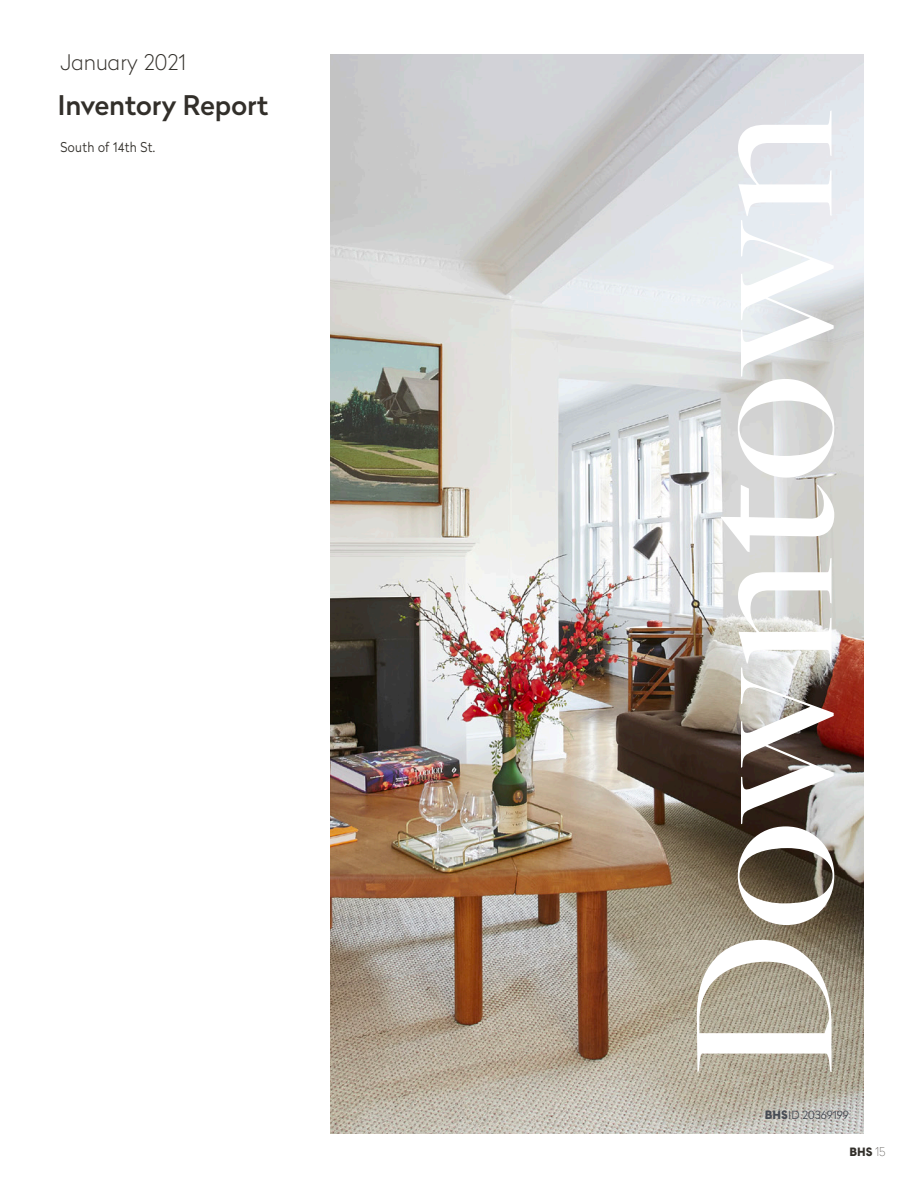
<style>
.page{position:relative;width:918px;height:1188px;background:#fff}
.page>*{position:absolute;margin:0;border:0;box-sizing:border-box;transform-origin:0 0}
.t1{font:500 214.5px "Freight Big Pro";color:#fff}
.t2{font:500 27px "Radikal";color:#322f2a}
.t3{font:100 21.45px "Radikal";color:#322f2a}
.Headline_B_All_Caps{font:300 13.5px "Radikal";letter-spacing:.03em;color:#322f2a;scale:.9 1}
.t4{font:900 12px "Cadiz";color:#322f2a}
.t5{font:300 11.25px "Radikal";color:#464b54}
.s1{font-family:"Cadiz";font-weight:900;font-size:12px}
.s2{font-family:"Radikal";font-weight:100}
</style>
<div class="page">
<img style="left:331px;top:54px;width:533px;height:1080px">
<p class="t3" style="left:60px;top:48px;width:127px">January 2021</p>
<p class="t2" style="left:58px;top:86px;width:212px">Inventory Report</p>
<p class="Headline_B_All_Caps" style="left:60px;top:138px;width:107px">South of 14th St.</p>
<p class="t1" style="left:622px;top:1077px;width:968px;rotate:-90deg">Downtown</p>
<p class="t5" style="left:765px;top:1107px;width:86px"><span class="s1">BHS</span>ID 20369199</p>
<p class="t4" style="left:849px;top:1144px;width:38px">BHS <span class="s2">15</span></p>
</div>
